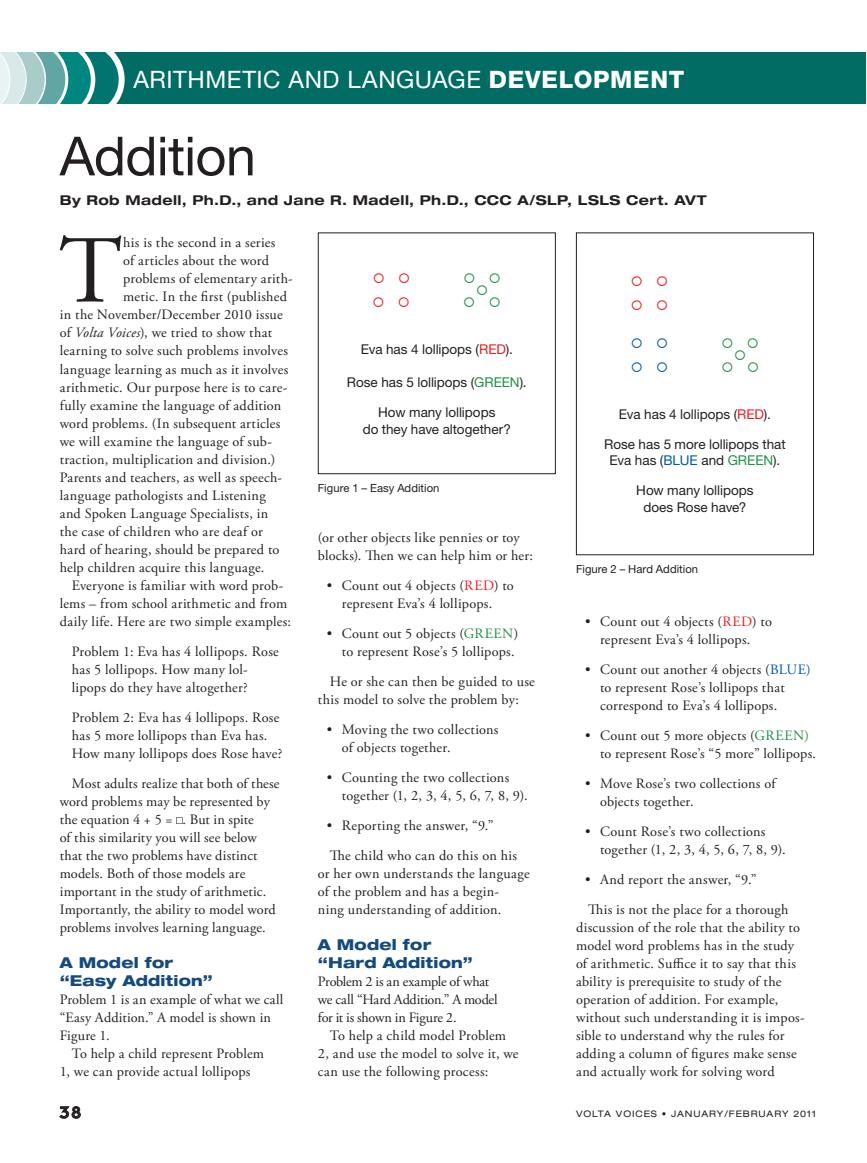
<style>
.page{position:relative;width:867px;height:1163px;background:#fff}
.page>*{position:absolute;margin:0;border:0;box-sizing:border-box;transform-origin:0 0}
.t1{font:95.7px "Adobe Garamond Pro";color:#231f20}
.t2{font:54px "Helvetica Neue";letter-spacing:-.01em;color:#231f20}
.t3{font:24px "Helvetica Neue";letter-spacing:.02em;color:#fff}
.t4{font:18px "Insignia A";color:#231f20}
.t5{font:800 expanded 15px/18px "Helvetica Neue";letter-spacing:.015em;color:#144a7c}
.t6{font:14.25px/18px "Adobe Garamond Pro";letter-spacing:.015em;color:#231f20}
.t7{font:14.25px/18px "Adobe Garamond Pro";letter-spacing:-.02em;color:#231f20}
.t8{font:13.5px/16.5px "Helvetica Neue";color:#231f20;text-align:center}
.t9{font:700 expanded 13.5px "Helvetica Neue";letter-spacing:.03em;color:#231f20}
.t10{font:11.25px "Helvetica Neue";letter-spacing:.005em;color:#231f20}
.t11{font:expanded 9px "Helvetica Neue";letter-spacing:.1em;color:#231f20}
.s1{font-weight:800}
.s2{font-style:italic}
.s3{color:#ee1d23}
.s4{color:#1f9047}
.s5{color:#015aaa}
</style>
<div class="page">
<svg style="left:59px;top:1106px;width:22px;height:12px"></svg>
<div style="left:0;top:52px;width:865px;height:53px;background:#006c64"></div>
<svg style="left:47px;top:42px;width:75px;height:75px"></svg>
<div style="left:44px;top:39px;width:81px;height:81px;border:6px solid #fff;border-radius:50%"></div>
<div style="left:17px;top:41px;width:76px;height:77px;background:#018680;border-radius:50%"></div>
<div style="left:14px;top:39px;width:81px;height:81px;border:4px solid #fff;border-radius:50%"></div>
<svg style="left:0;top:52px;width:68px;height:53px;background:#a9cecd"></svg>
<div style="left:0;top:36px;width:865px;height:16px;background:#fff"></div>
<div style="left:0;top:105px;width:865px;height:19px;background:#fff"></div>
<svg style="left:176px;top:817px;width:7px;height:6px"></svg>
<div style="left:318px;top:232px;width:237px;height:242px;border:1px solid #231f20"></div>
<h3 class="t3" style="left:133px;top:65px;width:552px">ARITHMETIC AND LANGUAGE <span class="s1">dEvELoPMENT</span></h3>
<h2 class="t2" style="left:60px;top:124px;width:198px">Addition</h2>
<p class="t9" style="left:60px;top:192px;width:648px">By Rob Madell, Ph.D., and Jane R. Madell, Ph.D., CCC A/SLP, LSLS Cert. AVT</p>
<h1 class="t1" style="left:59px;top:213px;width:65px">T</h1>
<p class="t6" style="left:123px;top:234px;width:154px">his is the second in a series</p>
<p class="t6" style="left:123px;top:252px;width:147px">of articles about the word</p>
<p class="t6" style="left:123px;top:270px;width:171px">problems of elementary arith-</p>
<p class="t6" style="left:123px;top:288px;width:165px">metic. In the first (published</p>
<p class="t6" style="left:60px;top:306px;width:224px">in the November/December 2010 issue</p>
<p class="t6" style="left:60px;top:324px;width:214px">of <span class="s2">Volta Voices</span>), we tried to show that</p>
<p class="t6" style="left:60px;top:342px;width:230px">learning to solve such problems involves</p>
<p class="t6" style="left:60px;top:360px;width:230px">language learning as much as it involves</p>
<p class="t6" style="left:60px;top:378px;width:229px">arithmetic. Our purpose here is to care-</p>
<p class="t6" style="left:60px;top:396px;width:223px">fully examine the language of addition</p>
<p class="t6" style="left:60px;top:414px;width:222px">word problems. (In subsequent articles</p>
<p class="t6" style="left:60px;top:432px;width:214px">we will examine the language of sub-</p>
<p class="t6" style="left:60px;top:450px;width:217px">traction, multiplication and division.)</p>
<p class="t6" style="left:60px;top:468px;width:224px">Parents and teachers, as well as speech-</p>
<p class="t6" style="left:60px;top:486px;width:207px">language pathologists and Listening</p>
<p class="t6" style="left:60px;top:504px;width:210px">and Spoken Language Specialists, in</p>
<p class="t6" style="left:60px;top:522px;width:205px">the case of children who are deaf or</p>
<p class="t6" style="left:60px;top:540px;width:221px">hard of hearing, should be prepared to</p>
<p class="t6" style="left:60px;top:558px;width:206px">help children acquire this language.</p>
<p class="t6" style="left:72px;top:576px;width:213px">Everyone is familiar with word prob-</p>
<p class="t6" style="left:60px;top:594px;width:229px">lems – from school arithmetic and from</p>
<p class="t6" style="left:60px;top:612px;width:233px">daily life. Here are two simple examples:</p>
<p class="t6" style="left:72px;top:642px;width:209px">Problem 1: Eva has 4 lollipops. Rose has 5 lollipops. How many lol&shy;lipops do they have altogether?</p>
<p class="t6" style="left:72px;top:708px;width:212px">Problem 2: Eva has 4 lollipops. Rose has 5 more lollipops than Eva has.<br>How many lollipops does Rose have?</p>
<p class="t6" style="left:60px;top:774px;width:221px;text-indent:12px">Most adults realize that both of these word problems may be represented by the equation 4 + 5 = . But in spite<br>of this similarity you will see below that the two problems have distinct models. Both of those models are important in the study of arithmetic.<br>Importantly, the ability to model word problems involves learning language.</p>
<p class="t5" style="left:60px;top:952px;width:155px">A Model for “Easy Addition”</p>
<p class="t6" style="left:60px;top:990px;width:225px">Problem 1 is an example of what we call “Easy Addition.” A model is shown in<br>Figure 1.</p>
<p class="t6" style="left:60px;top:1044px;width:206px;text-indent:12px">To help a child represent Problem<br>1, we can provide actual lollipops</p>
<p class="t8" style="left:361px;top:340px;width:153px">Eva has 4 lollipops (<span class="s3">RED</span>).</p>
<p class="t8" style="left:347px;top:373px;width:181px">Rose has 5 lollipops (<span class="s4">GREEN</span>).</p>
<p class="t8" style="left:363px;top:403px;width:150px">How many lollipops<br>do they have altogether?</p>
<p class="t10" style="left:318px;top:481px;width:123px">Figure 1 – Easy Addition</p>
<p class="t6" style="left:318px;top:528px;width:217px">(or other objects like pennies or toy blocks). Then we can help him or her:</p>
<p class="t6" style="left:327px;top:576px;width:188px;text-align:center">• Count out 4 objects (<span class="s3">RED</span>) to represent Eva’s 4 lollipops.</p>
<p class="t6" style="left:327px;top:624px;width:193px;text-align:right">• Count out 5 objects (<span class="s4">GREEN</span>) to represent Rose’s 5 lollipops.</p>
<p class="t6" style="left:318px;top:672px;width:218px;text-indent:12px">He or she can then be guided to use this model to solve the problem by:</p>
<p class="t6" style="left:342px;top:720px;width:158px;text-indent:-15px">• Moving the two collections of objects together.</p>
<p class="t6" style="left:342px;top:768px;width:187px;text-indent:-15px">• Counting the two collections together (1, 2, 3, 4, 5, 6, 7, 8, 9).</p>
<p class="t6" style="left:327px;top:810px;width:192px;line-height:30px">• Reporting the answer, “9.”<br>The child who can do this on his</p>
<p class="t6" style="left:318px;top:864px;width:213px">or her own understands the language of the problem and has a begin-<br>ning understanding of addition.</p>
<p class="t5" style="left:318px;top:934px;width:156px">A Model for “Hard Addition”</p>
<p class="t7" style="left:318px;top:972px;width:181px">Problem 2 is an example of what we call “Hard Addition.” A model for it is shown in Figure 2.</p>
<p class="t6" style="left:318px;top:1026px;width:202px;text-indent:12px">To help a child model Problem<br>2, and use the model to solve it, we can use the following process:</p>
<p class="t8" style="left:619px;top:405px;width:153px">Eva has 4 lollipops (<span class="s3">RED</span>).</p>
<p class="t8" style="left:604px;top:435px;width:183px">Rose has 5 more lollipops that<br>Eva has (<span class="s5">BLUE</span> and <span class="s4">GREEN</span>).</p>
<p class="t8" style="left:636px;top:481px;width:119px">How many lollipops does Rose have?</p>
<p class="t10" style="left:576px;top:562px;width:124px">Figure 2 – Hard Addition</p>
<p class="t6" style="left:585px;top:612px;width:188px;text-align:center">• Count out 4 objects (<span class="s3">RED</span>) to represent Eva’s 4 lollipops.</p>
<p class="t6" style="left:600px;top:660px;width:212px;text-indent:-15px">• Count out another 4 objects (<span class="s5">BLUE) </span>to represent Rose’s lollipops that correspond to Eva’s 4 lollipops.</p>
<p class="t6" style="left:600px;top:726px;width:217px;text-indent:-15px">• Count out 5 more objects (<span class="s4">GREEN) </span>to represent Rose’s “5 more” lollipops.</p>
<p class="t6" style="left:600px;top:774px;width:177px;text-indent:-15px">• Move Rose’s two collections of objects together.</p>
<p class="t6" style="left:600px;top:822px;width:187px;text-indent:-15px">• Count Rose’s two collections together (1, 2, 3, 4, 5, 6, 7, 8, 9).</p>
<p class="t6" style="left:585px;top:864px;width:205px;line-height:30px">• And report the answer, “9.”<br>This is not the place for a thorough</p>
<p class="t6" style="left:576px;top:918px;width:230px">discussion of the role that the ability to model word problems has in the study of arithmetic. Suffice it to say that this ability is prerequisite to study of the operation of addition. For example, without such understanding it is impos&shy;sible to understand why the rules for adding a column of figures make sense and actually work for solving word</p>
<p class="t4" style="left:60px;top:1102px;width:23px">38</p>
<p class="t11" style="left:576px;top:1107px;width:241px">VOLTA VOICES • JANUARY/FEBRUARY 2011</p>
</div>
